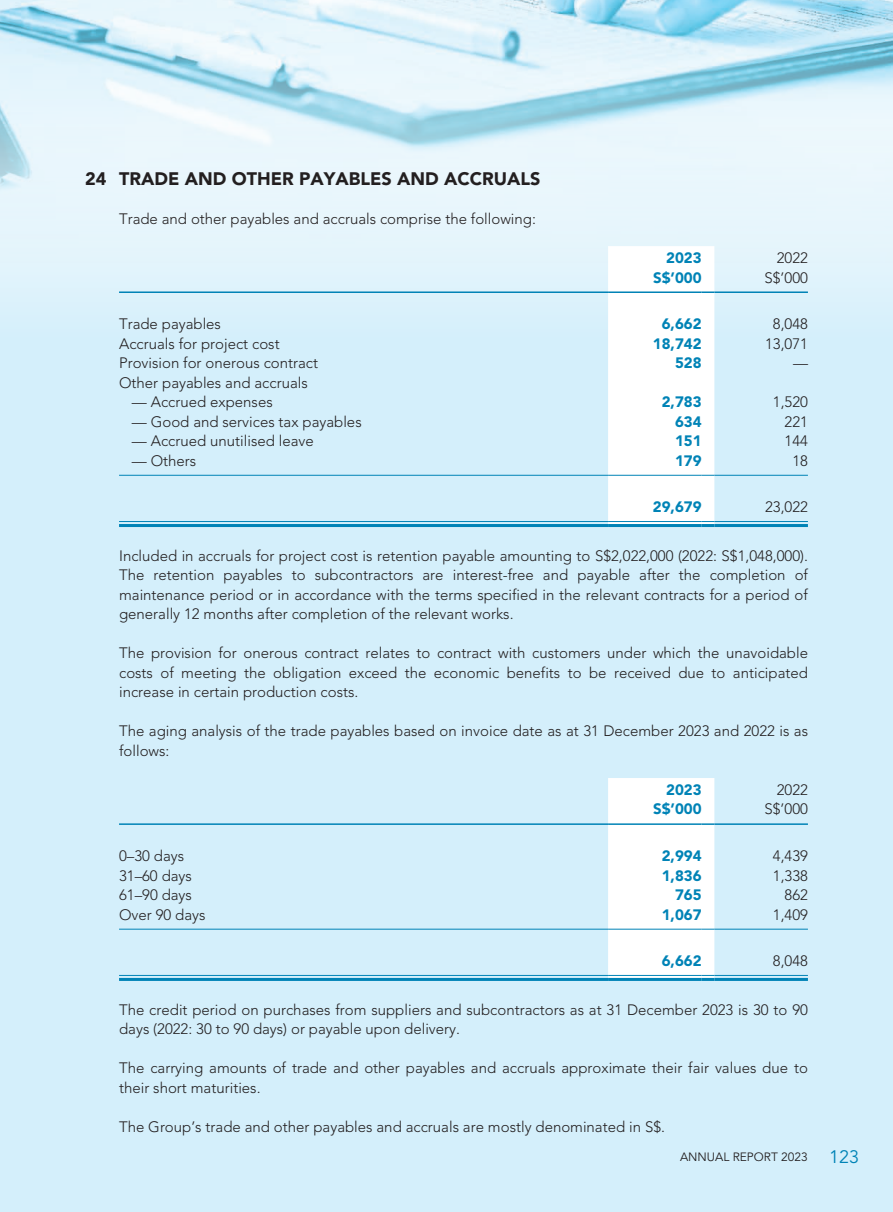
<style>
.page{position:relative;width:893px;height:1212px;background:#fff}
.page>*{position:absolute;margin:0;border:0;box-sizing:border-box;transform-origin:0 0}
.t1{font:900 18px "Avenir LT Std";color:#231f20}
.t2{font:300 15px/19.5px "Avenir LT Std";color:#231f20}
.t3{font:900 15px "Avenir LT Std";color:#0083b6}
.t4{font:12px "Avenir LT Std";color:#231f20}
.s1{font-size:18px;color:#0083b6}
</style>
<div class="page">
<div style="left:0;top:128px;width:893px;height:1084px;background:#d4effb"></div>
<img style="left:0;top:0;width:893px;height:267px">
<hr style="left:119px;top:475px;width:489px;height:1px;background:#0083b6">
<hr style="left:714px;top:475px;width:94px;height:1px;background:#0083b6">
<hr style="left:119px;top:291px;width:489px;height:2px;background:#0083b6">
<hr style="left:714px;top:291px;width:94px;height:2px;background:#0083b6">
<hr style="left:119px;top:521px;width:489px;height:1px;background:#0083b6">
<hr style="left:119px;top:524px;width:489px;height:3px;background:#0083b6">
<div style="left:608px;top:246px;width:106px;height:281px;background:#fff"></div>
<hr style="left:714px;top:521px;width:94px;height:1px;background:#0083b6">
<hr style="left:714px;top:524px;width:94px;height:3px;background:#0083b6">
<hr style="left:119px;top:929px;width:489px;height:1px;background:#0083b6">
<hr style="left:714px;top:929px;width:94px;height:1px;background:#0083b6">
<hr style="left:119px;top:823px;width:489px;height:2px;background:#0083b6">
<hr style="left:714px;top:823px;width:94px;height:2px;background:#0083b6">
<hr style="left:119px;top:975px;width:489px;height:1px;background:#0083b6">
<hr style="left:119px;top:978px;width:489px;height:3px;background:#0083b6">
<div style="left:608px;top:778px;width:106px;height:203px;background:#fff"></div>
<hr style="left:714px;top:975px;width:94px;height:1px;background:#0083b6">
<hr style="left:714px;top:978px;width:94px;height:3px;background:#0083b6">
<p class="t1" style="left:85px;top:168px;width:457px">24 TRADE AND OTHER PAYABLES AND ACCRUALS</p>
<p class="t2" style="left:119px;top:209px;width:418px">Trade and other payables and accruals comprise the following:</p>
<p class="t3" style="left:666px;top:249px;width:37px">2023</p>
<p class="t2" style="left:777px;top:248px;width:33px">2022</p>
<p class="t3" style="left:653px;top:268px;width:50px">S$’000</p>
<p class="t2" style="left:764px;top:268px;width:45px">S$’000</p>
<p class="t2" style="left:119px;top:315px;width:103px">Trade payables</p>
<p class="t3" style="left:662px;top:315px;width:41px">6,662</p>
<p class="t2" style="left:773px;top:315px;width:37px">8,048</p>
<p class="t2" style="left:119px;top:334px;width:162px">Accruals for project cost</p>
<p class="t3" style="left:653px;top:335px;width:50px">18,742</p>
<p class="t2" style="left:765px;top:334px;width:44px">13,071</p>
<p class="t2" style="left:119px;top:354px;width:201px">Provision for onerous contract</p>
<p class="t3" style="left:675px;top:354px;width:28px">528</p>
<p class="t2" style="left:793px;top:354px;width:16px">—</p>
<p class="t2" style="left:119px;top:373px;width:190px">Other payables and accruals</p>
<p class="t2" style="left:132px;top:393px;width:142px">— Accrued expenses</p>
<p class="t3" style="left:662px;top:393px;width:41px">2,783</p>
<p class="t2" style="left:773px;top:393px;width:37px">1,520</p>
<p class="t2" style="left:132px;top:412px;width:231px">— Good and services tax payables</p>
<p class="t3" style="left:675px;top:413px;width:28px">634</p>
<p class="t2" style="left:785px;top:412px;width:25px">221</p>
<p class="t2" style="left:132px;top:432px;width:183px">— Accrued unutilised leave</p>
<p class="t3" style="left:675px;top:432px;width:28px">151</p>
<p class="t2" style="left:785px;top:432px;width:25px">144</p>
<p class="t2" style="left:132px;top:451px;width:66px">— Others</p>
<p class="t3" style="left:675px;top:452px;width:28px">179</p>
<p class="t2" style="left:792px;top:451px;width:17px">18</p>
<p class="t3" style="left:653px;top:498px;width:50px">29,679</p>
<p class="t2" style="left:765px;top:497px;width:44px">23,022</p>
<p class="t2" style="left:119px;top:546px;width:690px;text-align:justify">Included in accruals for project cost is retention payable amounting to S$2,022,000 (2022: S$1,048,000).<br>The retention payables to subcontractors are interest-free and payable after the completion of maintenance period or in accordance with the terms specified in the relevant contracts for a period of generally 12 months after completion of the relevant works.</p>
<p class="t2" style="left:119px;top:643px;width:690px;text-align:justify">The provision for onerous contract relates to contract with customers under which the unavoidable costs of meeting the obligation exceed the economic benefits to be received due to anticipated increase in certain production costs.</p>
<p class="t2" style="left:119px;top:721px;width:690px">The aging analysis of the trade payables based on invoice date as at 31 December 2023 and 2022 is as follows:</p>
<p class="t3" style="left:666px;top:781px;width:37px">2023</p>
<p class="t2" style="left:777px;top:780px;width:33px">2022</p>
<p class="t3" style="left:653px;top:800px;width:50px">S$’000</p>
<p class="t2" style="left:764px;top:799px;width:45px">S$’000</p>
<p class="t2" style="left:119px;top:846px;width:67px">0–30 days</p>
<p class="t3" style="left:662px;top:847px;width:41px">2,994</p>
<p class="t2" style="left:773px;top:846px;width:37px">4,439</p>
<p class="t2" style="left:119px;top:866px;width:74px">31–60 days</p>
<p class="t3" style="left:662px;top:866px;width:41px">1,836</p>
<p class="t2" style="left:773px;top:866px;width:37px">1,338</p>
<p class="t2" style="left:119px;top:885px;width:74px">61–90 days</p>
<p class="t3" style="left:675px;top:886px;width:28px">765</p>
<p class="t2" style="left:785px;top:885px;width:25px">862</p>
<p class="t2" style="left:119px;top:905px;width:88px">Over 90 days</p>
<p class="t3" style="left:662px;top:905px;width:41px">1,067</p>
<p class="t2" style="left:773px;top:905px;width:37px">1,409</p>
<p class="t3" style="left:662px;top:952px;width:41px">6,662</p>
<p class="t2" style="left:773px;top:951px;width:37px">8,048</p>
<p class="t2" style="left:119px;top:1000px;width:690px">The credit period on purchases from suppliers and subcontractors as at 31 December 2023 is 30 to 90 days (2022: 30 to 90 days) or payable upon delivery.</p>
<p class="t2" style="left:119px;top:1058px;width:690px">The carrying amounts of trade and other payables and accruals approximate their fair values due to their short maturities.</p>
<p class="t2" style="left:119px;top:1117px;width:547px">The Group’s trade and other payables and accruals are mostly denominated in S$.</p>
<p class="t4" style="left:680px;top:1150px;width:181px">ANNUAL REPORT 2023 <span class="s1">123</span></p>
</div>
